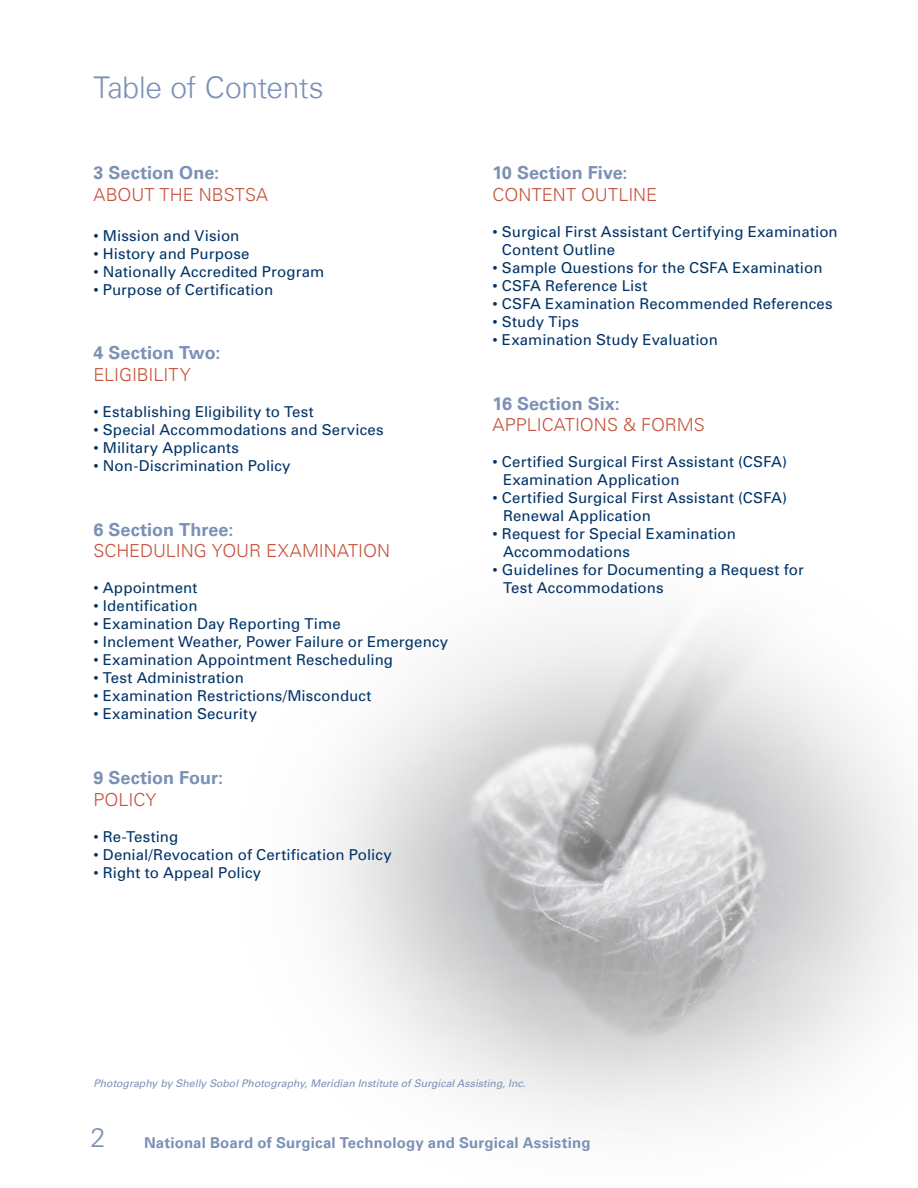
<style>
.page{position:relative;width:918px;height:1188px;background:#fff}
.page>*{position:absolute;margin:0;border:0;box-sizing:border-box;transform-origin:0 0}
.t1{font:300 30px "Univers";letter-spacing:-.01em;color:#7c91b6}
.t2{font:300 27px "Univers";color:#7c91b6}
.Header_1{font:300 18px "Univers";color:#c5523d}
.Header_1-2{font:700 18px "Univers";color:#7c91b6}
.Header_1-3{font:15px/18px "Univers";letter-spacing:.005em;color:#003367}
.t3{font:700 15px "Univers";letter-spacing:.01em;color:#7c91b6}
.t4{font:italic 10.5px "Univers LT Std";color:#7c91b6}
</style>
<div class="page">
<img style="left:328px;top:621px;width:588px;height:501px">
<p class="t1" style="left:93px;top:76px;width:232px">Table of Contents</p>
<p class="Header_1-2" style="left:93px;top:166px;width:127px">3 Section One:</p>
<p class="Header_1" style="left:93px;top:187px;width:176px">ABOUT THE NBSTSA</p>
<p class="Header_1-3" style="left:93px;top:227px;width:147px">• Mission and Vision</p>
<p class="Header_1-3" style="left:93px;top:245px;width:158px">• History and Purpose</p>
<p class="Header_1-3" style="left:93px;top:263px;width:232px">• Nationally Accredited Program</p>
<p class="Header_1-3" style="left:93px;top:281px;width:181px">• Purpose of Certification</p>
<p class="Header_1-2" style="left:93px;top:346px;width:128px">4 Section Two:</p>
<p class="Header_1" style="left:93px;top:367px;width:99px">ELIGIBILITY</p>
<p class="Header_1-3" style="left:93px;top:403px;width:222px">• Establishing Eligibility to Test</p>
<p class="Header_1-3" style="left:93px;top:421px;width:292px">• Special Accommodations and Services</p>
<p class="Header_1-3" style="left:93px;top:439px;width:147px">• Military Applicants</p>
<p class="Header_1-3" style="left:93px;top:457px;width:199px">• Non-Discrimination Policy</p>
<p class="Header_1-2" style="left:93px;top:522px;width:141px">6 Section Three:</p>
<p class="Header_1" style="left:93px;top:544px;width:298px">SCHEDULING YOUR EXAMINATION</p>
<p class="Header_1-3" style="left:93px;top:579px;width:106px">• Appointment</p>
<p class="Header_1-3" style="left:93px;top:597px;width:106px">• Identification</p>
<p class="Header_1-3" style="left:93px;top:615px;width:249px">• Examination Day Reporting Time</p>
<p class="Header_1-3" style="left:93px;top:633px;width:356px">• Inclement Weather, Power Failure or Emergency</p>
<p class="Header_1-3" style="left:93px;top:651px;width:301px">• Examination Appointment Rescheduling</p>
<p class="Header_1-3" style="left:93px;top:669px;width:152px">• Test Administration</p>
<p class="Header_1-3" style="left:93px;top:687px;width:280px">• Examination Restrictions/Misconduct</p>
<p class="Header_1-3" style="left:93px;top:705px;width:165px">• Examination Security</p>
<p class="Header_1-2" style="left:93px;top:770px;width:131px">9 Section Four:</p>
<p class="Header_1" style="left:93px;top:792px;width:65px">POLICY</p>
<p class="Header_1-3" style="left:93px;top:828px;width:86px">• Re-Testing</p>
<p class="Header_1-3" style="left:93px;top:846px;width:300px">• Denial/Revocation of Certification Policy</p>
<p class="Header_1-3" style="left:93px;top:864px;width:169px">• Right to Appeal Policy</p>
<p class="Header_1-2" style="left:493px;top:166px;width:137px">10 Section Five:</p>
<p class="Header_1" style="left:493px;top:187px;width:166px">CONTENT OUTLINE</p>
<p class="Header_1-3" style="left:502px;top:223px;width:337px;text-indent:-9px">• Surgical First Assistant Certifying Examination<br>Content Outline</p>
<p class="Header_1-3" style="left:493px;top:259px;width:332px">• Sample Questions for the CSFA Examination</p>
<p class="Header_1-3" style="left:493px;top:277px;width:156px">• CSFA Reference List</p>
<p class="Header_1-3" style="left:493px;top:295px;width:342px">• CSFA Examination Recommended References</p>
<p class="Header_1-3" style="left:493px;top:313px;width:88px">• Study Tips</p>
<p class="Header_1-3" style="left:493px;top:331px;width:227px">• Examination Study Evaluation</p>
<p class="Header_1-2" style="left:493px;top:396px;width:129px">16 Section Six:</p>
<p class="Header_1" style="left:493px;top:418px;width:214px">APPLICATIONS &amp; FORMS</p>
<p class="Header_1-3" style="left:493px;top:453px;width:296px">• Certified Surgical First Assistant (CSFA)</p>
<p class="Header_1-3" style="left:503px;top:471px;width:178px">Examination Application</p>
<p class="Header_1-3" style="left:493px;top:489px;width:296px">• Certified Surgical First Assistant (CSFA)</p>
<p class="Header_1-3" style="left:503px;top:507px;width:149px">Renewal Application</p>
<p class="Header_1-3" style="left:493px;top:525px;width:245px">• Request for Special Examination</p>
<p class="Header_1-3" style="left:503px;top:543px;width:128px">Accommodations</p>
<p class="Header_1-3" style="left:493px;top:561px;width:313px">• Guidelines for Documenting a Request for</p>
<p class="Header_1-3" style="left:503px;top:579px;width:162px">Test Accommodations</p>
<p class="t4" style="left:93px;top:1077px;width:434px">Photography by Shelly Sobol Photography, Meridian Institute of Surgical Assisting, Inc.</p>
<h2 class="t2" style="left:90px;top:1127px;width:17px">2</h2>
<p class="t3" style="left:144px;top:1136px;width:448px">National Board of Surgical Technology and Surgical Assisting</p>
</div>
